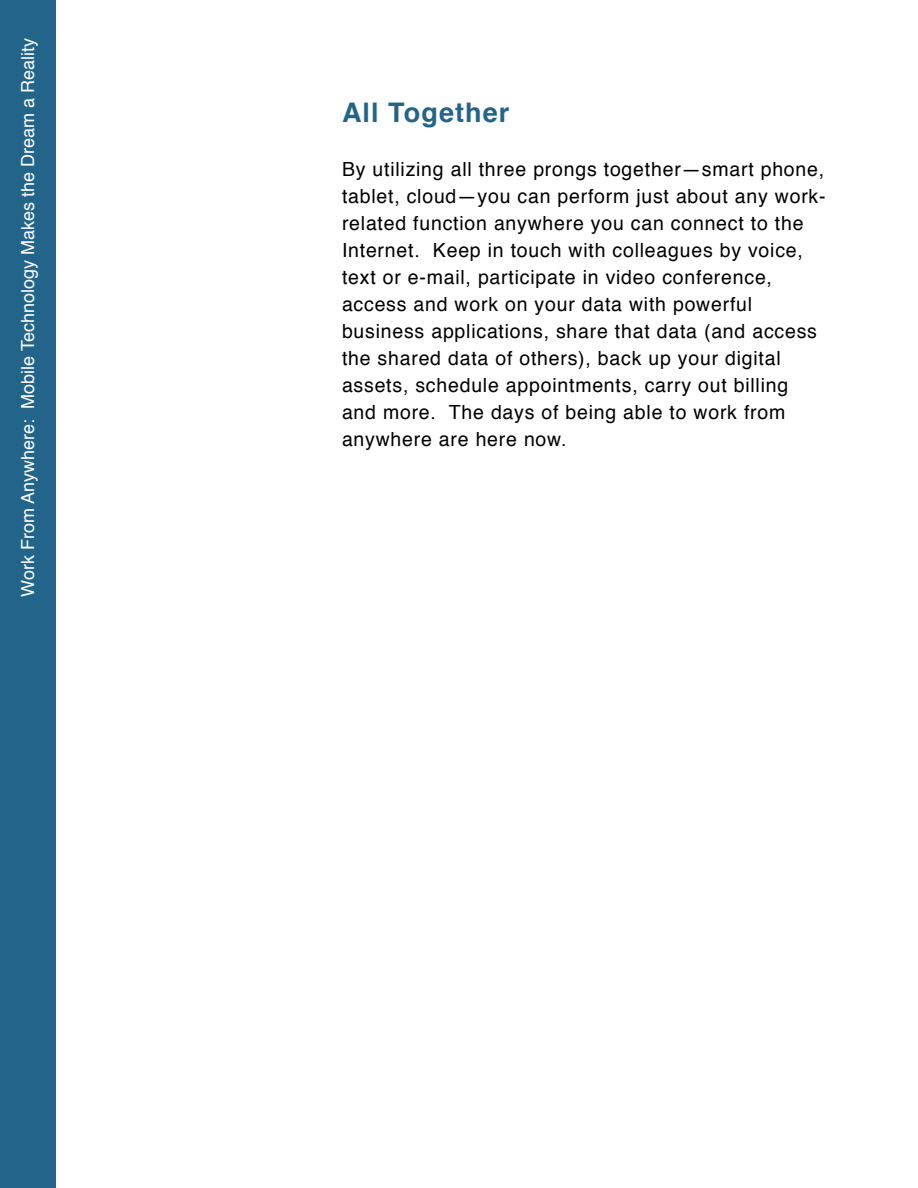
<style>
.page{position:relative;width:918px;height:1188px;background:#fff}
.page>*{position:absolute;margin:0;border:0;box-sizing:border-box;transform-origin:0 0}
.t1{font:700 27px "Helvetica";letter-spacing:.04em;color:#23648b}
.t2{font:19.5px/27px "Helvetica";letter-spacing:.04em;color:#000}
.t3{font:18px "Helvetica";color:#fff}
</style>
<div class="page">
<div style="left:0;top:0;width:55px;height:1188px;background:#23648b"></div>
<p class="t3" style="left:14px;top:597px;width:560px;rotate:-90deg">Work From Anywhere: Mobile Technology Makes the Dream a Reality</p>
<h1 class="t1" style="left:342px;top:90px;width:169px">All Together</h1>
<p class="t2" style="left:342px;top:156px;width:485px">By utilizing all three prongs together—smart phone, tablet, cloud—you can perform just about any work&shy;related function anywhere you can connect to the Internet. Keep in touch with colleagues by voice, text or e-mail, participate in video conference, access and work on your data with powerful business applications, share that data (and access the shared data of others), back up your digital assets, schedule appointments, carry out billing and more. The days of being able to work from anywhere are here now.</p>
</div>
